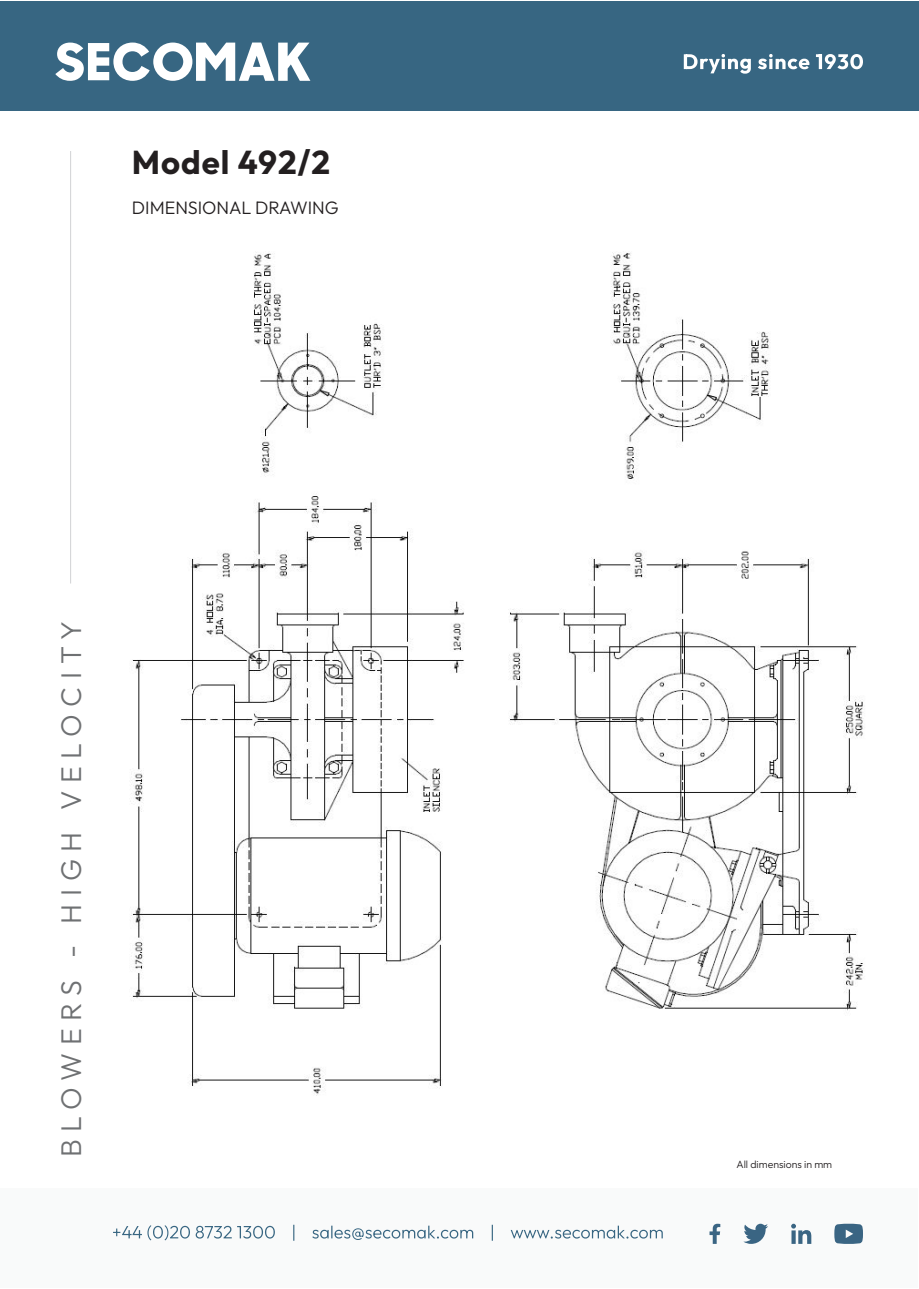
<style>
.page{position:relative;width:919px;height:1289px;background:#fff}
.page>*{position:absolute;margin:0;border:0;box-sizing:border-box;transform-origin:0 0}
.t1{font:700 33px "Outfit";letter-spacing:.03em;color:#231f20}
.t2{font:300 28.5px "Outfit";letter-spacing:.27em;color:#6f7173}
.t3{font:300 18px "Outfit";color:#231f20}
.t4{font:300 10.5px "Outfit";color:#231f20}
</style>
<div class="page">
<div style="left:1px;top:1188px;width:917px;height:100px;background:#f9fafa"></div>
<div style="left:0;top:1px;width:918px;height:110px;background:#376682"></div>
<svg style="left:55px;top:43px;width:255px;height:38px"></svg>
<svg style="left:683px;top:54px;width:179px;height:20px"></svg>
<svg style="left:113px;top:1224px;width:549px;height:16px"></svg>
<svg style="left:834px;top:1223px;width:28px;height:20px"></svg>
<svg style="left:791px;top:1223px;width:20px;height:20px"></svg>
<svg style="left:743px;top:1223px;width:25px;height:20px"></svg>
<svg style="left:709px;top:1223px;width:11px;height:20px"></svg>
<hr style="left:70px;top:151px;width:1px;height:432px;background:#d1d2d4">
<img style="left:130px;top:252px;width:733px;height:843px">
<p class="t1" style="left:132px;top:144px;width:200px">Model 492/2</p>
<p class="t3" style="left:132px;top:197px;width:208px">DIMENSIONAL DRAWING</p>
<p class="t2" style="left:55px;top:1157px;width:537px;rotate:-90deg">BLOWERS - HIGH VELOCITY</p>
<p class="t4" style="left:736px;top:1157px;width:97px">All dimensions in mm</p>
</div>
